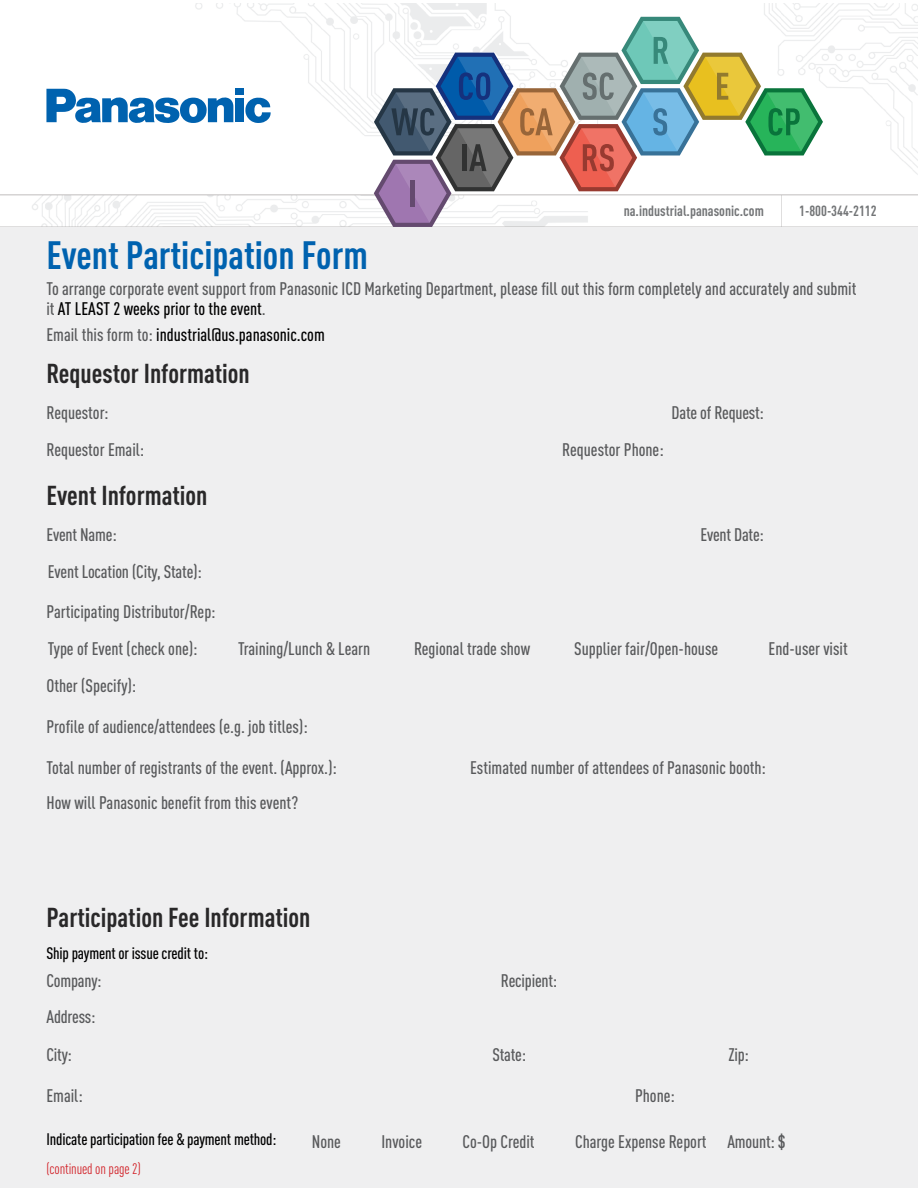
<style>
.page{position:relative;width:918px;height:1188px;background:#fff}
.page>*{position:absolute;margin:0;border:0;box-sizing:border-box;transform-origin:0 0}
.t1{font:700 condensed 39px "DINOT";color:#0062af}
.t2{font:700 condensed 27px "DINOT";color:#292829}
.t3{font:500 condensed 18px/19.5px "DINOT";color:#58595b}
.t4{font:500 condensed 18px "DINOT";color:#000}
.t5{font:500 condensed 16.5px "DINOT";letter-spacing:-.01em;color:#000}
.t6{font:condensed 15px "DINOT";letter-spacing:-.01em;color:#d2232a}
.t7{font:700 condensed 14.55px "DINOT";color:#737577}
.s1{color:#000}
.s2{color:#58595b}
</style>
<div class="page">
<img style="left:0;top:4px;width:918px;height:223px">
<svg style="left:245px;top:97px;width:26px;height:26px"></svg>
<div style="left:235px;top:89px;width:9px;height:6px;background:#0062af"></div>
<div style="left:235px;top:98px;width:9px;height:24px;background:#0062af"></div>
<svg style="left:46px;top:89px;width:187px;height:34px"></svg>
<svg style="left:374px;top:17px;width:449px;height:210px"></svg>
<div style="left:0;top:228px;width:918px;height:960px;background:#efeff0"></div>
<p class="t7" style="left:624px;top:202px;width:142px">na.industrial.panasonic.com</p>
<p class="t7" style="left:799px;top:202px;width:79px">1-800-344-2112</p>
<h1 class="t1" style="left:46px;top:232px;width:323px">Event Participation Form</h1>
<p class="t3" style="left:46px;top:279px;width:812px">To arrange corporate event support from Panasonic ICD Marketing Department, please fill out this form completely and accurately and submit it <span class="s1">AT LEAST 2 weeks prior to the event</span>.</p>
<p class="t4" style="left:46px;top:324px;width:280px"><span class="s2">Email this form to:</span> industrial@us.panasonic.com</p>
<h2 class="t2" style="left:46px;top:357px;width:205px">Requestor Information</h2>
<p class="t3" style="left:46px;top:402px;width:64px">Requestor:</p>
<p class="t3" style="left:46px;top:440px;width:99px">Requestor Email:</p>
<h2 class="t2" style="left:46px;top:479px;width:163px">Event Information</h2>
<p class="t3" style="left:46px;top:524px;width:72px">Event Name:</p>
<p class="t3" style="left:48px;top:562px;width:155px">Event Location (City, State):</p>
<p class="t3" style="left:46px;top:602px;width:171px">Participating Distributor/Rep:</p>
<p class="t3" style="left:562px;top:440px;width:103px">Requestor Phone:</p>
<p class="t3" style="left:672px;top:402px;width:94px">Date of Request:</p>
<p class="t3" style="left:700px;top:524px;width:65px">Event Date:</p>
<p class="t3" style="left:48px;top:638px;width:151px">Type of Event (check one):</p>
<p class="t3" style="left:238px;top:638px;width:134px">Training/Lunch &amp; Learn</p>
<p class="t3" style="left:414px;top:638px;width:118px">Regional trade show</p>
<p class="t3" style="left:574px;top:638px;width:146px">Supplier fair/Open-house</p>
<p class="t3" style="left:769px;top:638px;width:81px">End-user visit</p>
<p class="t3" style="left:46px;top:676px;width:91px">Other (Specify):</p>
<p class="t3" style="left:46px;top:716px;width:263px">Profile of audience/attendees (e.g. job titles):</p>
<p class="t3" style="left:46px;top:750px;width:292px;line-height:35px">Total number of registrants of the event. (Approx.):<br>How will Panasonic benefit from this event?</p>
<p class="t3" style="left:470px;top:758px;width:297px">Estimated number of attendees of Panasonic booth:</p>
<h2 class="t2" style="left:46px;top:901px;width:266px">Participation Fee Information</h2>
<p class="t5" style="left:46px;top:943px;width:163px">Ship payment or issue credit to:</p>
<p class="t3" style="left:46px;top:962px;width:57px;line-height:36px">Company:<br>Address:</p>
<p class="t3" style="left:46px;top:1045px;width:27px">City:</p>
<p class="t3" style="left:492px;top:1045px;width:35px">State:</p>
<p class="t3" style="left:728px;top:1045px;width:22px">Zip:</p>
<p class="t3" style="left:501px;top:970px;width:58px">Recipient:</p>
<p class="t3" style="left:46px;top:1086px;width:38px">Email:</p>
<p class="t5" style="left:46px;top:1129px;width:231px">Indicate participation fee &amp; payment method:</p>
<p class="t6" style="left:46px;top:1160px;width:96px">(continued on page 2)</p>
<p class="t3" style="left:635px;top:1086px;width:41px">Phone:</p>
<p class="t3" style="left:312px;top:1131px;width:31px">None</p>
<p class="t3" style="left:381px;top:1131px;width:42px">Invoice</p>
<p class="t3" style="left:462px;top:1131px;width:74px">Co-Op Credit</p>
<p class="t3" style="left:575px;top:1131px;width:133px">Charge Expense Report</p>
<p class="t3" style="left:728px;top:1132px;width:60px">Amount: $</p>
</div>
